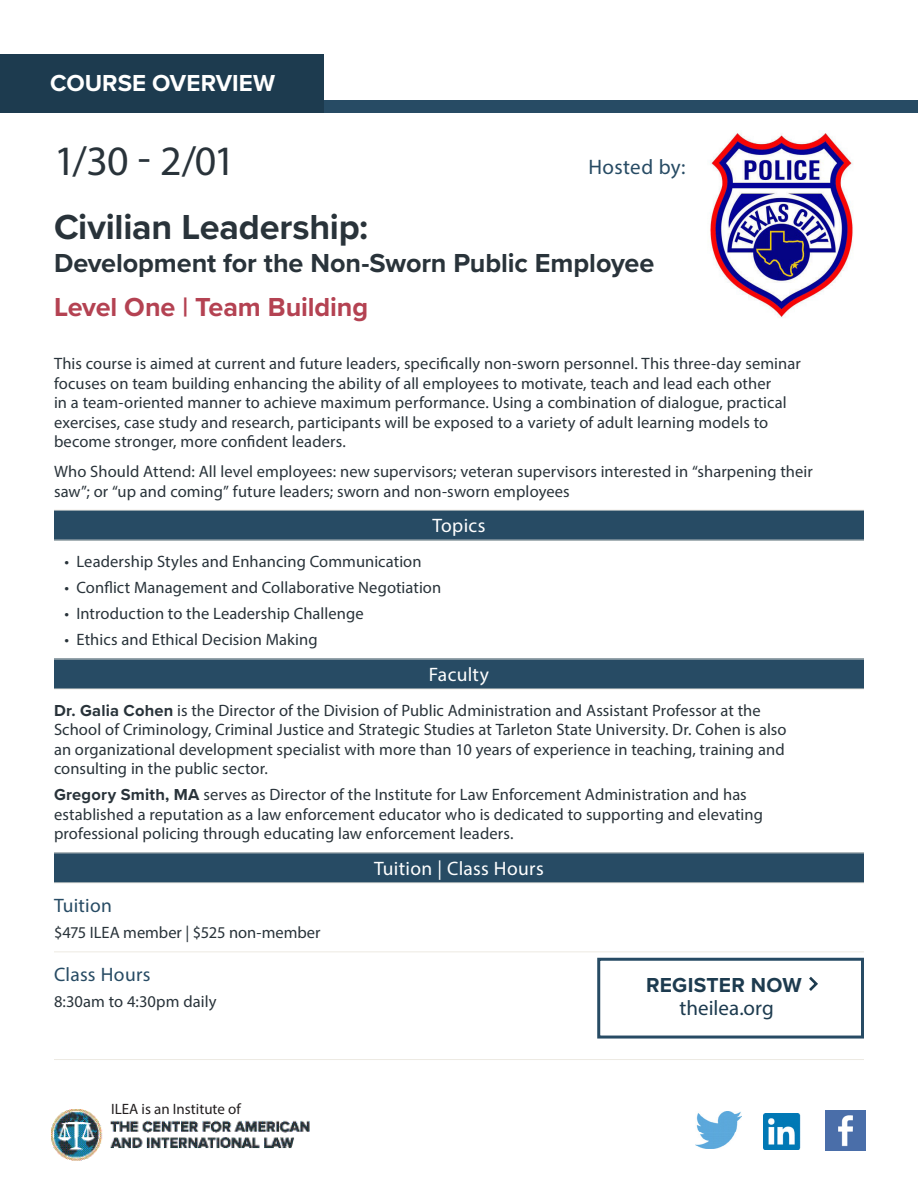
<style>
.page{position:relative;width:918px;height:1188px;background:#fff}
.page>*{position:absolute;margin:0;border:0;box-sizing:border-box;transform-origin:0 0}
.Registration_Date{font:42px "Myriad Pro";color:#29333a}
.Header-Registration{font:700 36px "Proxima Nova";letter-spacing:-.01em;color:#29333a}
.Header-Registration-2{font:700 27px "Proxima Nova";letter-spacing:-.005em;color:#29333a}
.Header-Registration-3{font:700 27px "Proxima Nova";letter-spacing:-.005em;color:#b44252}
.t1{font:700 24px "Proxima Nova";color:#fff}
.Register_Text{font:700 21px/22.5px "Proxima Nova";letter-spacing:.015em;color:#1d3b4f;text-align:center}
.Header-2{font:21px "Myriad Pro";letter-spacing:.02em;color:#274b64}
.Header-2-2{font:19.5px "Myriad Pro";letter-spacing:.015em;color:#fff}
.Header-2-3{font:19.5px "Myriad Pro";letter-spacing:.015em;color:#274b64}
.Body-black{font:16.5px/19.5px "Myriad Pro";letter-spacing:.005em;color:#29333a}
.Header-2-4{font:16.5px/19.5px "Myriad Pro";letter-spacing:.005em;color:#29333a}
.t2{font:15px "Myriad Pro";color:#231f20}
.s1{font-family:"Proxima Nova";font-weight:700}
.s2{font-family:"Myriad Pro";font-weight:400}
</style>
<div class="page">
<div style="left:0;top:100px;width:918px;height:13px;background:#274b64"></div>
<div style="left:0;top:54px;width:324px;height:59px;background:#1d3b4f"></div>
<div style="left:54px;top:510px;width:810px;height:30px;background:#274b64"></div>
<div style="left:54px;top:659px;width:810px;height:30px;background:#274b64"></div>
<div style="left:54px;top:853px;width:810px;height:30px;background:#274b64"></div>
<hr style="left:54px;top:510px;width:810px;height:1px;background:#edeae3">
<hr style="left:54px;top:540px;width:810px;height:1px;background:#edeae3">
<hr style="left:54px;top:659px;width:810px;height:1px;background:#edeae3">
<hr style="left:54px;top:689px;width:810px;height:1px;background:#edeae3">
<hr style="left:54px;top:853px;width:810px;height:1px;background:#edeae3">
<hr style="left:54px;top:883px;width:810px;height:1px;background:#edeae3">
<hr style="left:54px;top:952px;width:810px;height:1px;background:#edeae3">
<hr style="left:54px;top:1059px;width:810px;height:1px;background:#edeae3">
<img style="left:52px;top:1109px;width:257px;height:51px">
<img style="left:826px;top:1111px;width:40px;height:39px">
<img style="left:764px;top:1113px;width:37px;height:36px">
<img style="left:695px;top:1112px;width:46px;height:37px">
<div style="left:597px;top:958px;width:267px;height:81px;border:3px solid #274b64"></div>
<svg style="left:809px;top:976px;width:9px;height:15px"></svg>
<img style="left:710px;top:131px;width:143px;height:187px">
<p class="t1" style="left:50px;top:65px;width:226px">COURSE OVERVIEW</p>
<p class="Registration_Date" style="left:54px;top:135px;width:183px">1/30 - 2/01</p>
<p class="Header-Registration" style="left:54px;top:201px;width:316px">Civilian Leadership:</p>
<p class="Header-Registration-2" style="left:54px;top:243px;width:602px">Development for the Non-Sworn Public Employee</p>
<p class="Header-Registration-3" style="left:54px;top:287px;width:316px">Level One | Team Building</p>
<p class="Header-2" style="left:588px;top:154px;width:99px">Hosted by:</p>
<p class="Body-black" style="left:54px;top:354px;width:748px">This course is aimed at current and future leaders, specifically non-sworn personnel. This three-day seminar focuses on team building enhancing the ability of all employees to motivate, teach and lead each other<br>in a team-oriented manner to achieve maximum performance. Using a combination of dialogue, practical exercises, case study and research, participants will be exposed to a variety of adult learning models to become stronger, more confident leaders.</p>
<p class="Body-black" style="left:54px;top:462px;width:760px">Who Should Attend: All level employees: new supervisors; veteran supervisors interested in “sharpening their saw”; or “up and coming” future leaders; sworn and non-sworn employees</p>
<p class="Header-2-2" style="left:432px;top:514px;width:55px">Topics</p>
<p class="Body-black" style="left:64px;top:551px;width:359px">• Leadership Styles and Enhancing Communication</p>
<p class="Body-black" style="left:64px;top:577px;width:378px">• Conflict Management and Collaborative Negotiation</p>
<p class="Body-black" style="left:64px;top:604px;width:301px">• Introduction to the Leadership Challenge</p>
<p class="Body-black" style="left:64px;top:630px;width:255px">• Ethics and Ethical Decision Making</p>
<p class="Header-2-2" style="left:429px;top:663px;width:62px">Faculty</p>
<p class="Header-2-4" style="left:54px;top:700px;width:734px"><span class="s1">Dr. Galia Cohen</span> is the Director of the Division of Public Administration and Assistant Professor at the School of Criminology, Criminal Justice and Strategic Studies at Tarleton State University. Dr. Cohen is also an organizational development specialist with more than 10 years of experience in teaching, training and consulting in the public sector.</p>
<p class="Header-2-4" style="left:54px;top:785px;width:710px"><span class="s1">Gregory Smith, MA</span> serves as Director of the Institute for Law Enforcement Administration and has established a reputation as a law enforcement educator who is dedicated to supporting and elevating professional policing through educating law enforcement leaders.</p>
<p class="Header-2-2" style="left:374px;top:856px;width:171px">Tuition | Class Hours</p>
<p class="Header-2-3" style="left:54px;top:893px;width:60px">Tuition</p>
<p class="Header-2-4" style="left:54px;top:923px;width:268px">$475 ILEA member | $525 non-member</p>
<p class="Header-2-3" style="left:54px;top:962px;width:98px">Class Hours</p>
<p class="Header-2-4" style="left:54px;top:991px;width:164px">8:30am to 4:30pm daily</p>
<p class="Register_Text" style="left:646px;top:974px;width:157px">REGISTER NOW <span class="s2">theilea.org</span></p>
<p class="t2" style="left:111px;top:1100px;width:131px">ILEA is an Institute of</p>
</div>
